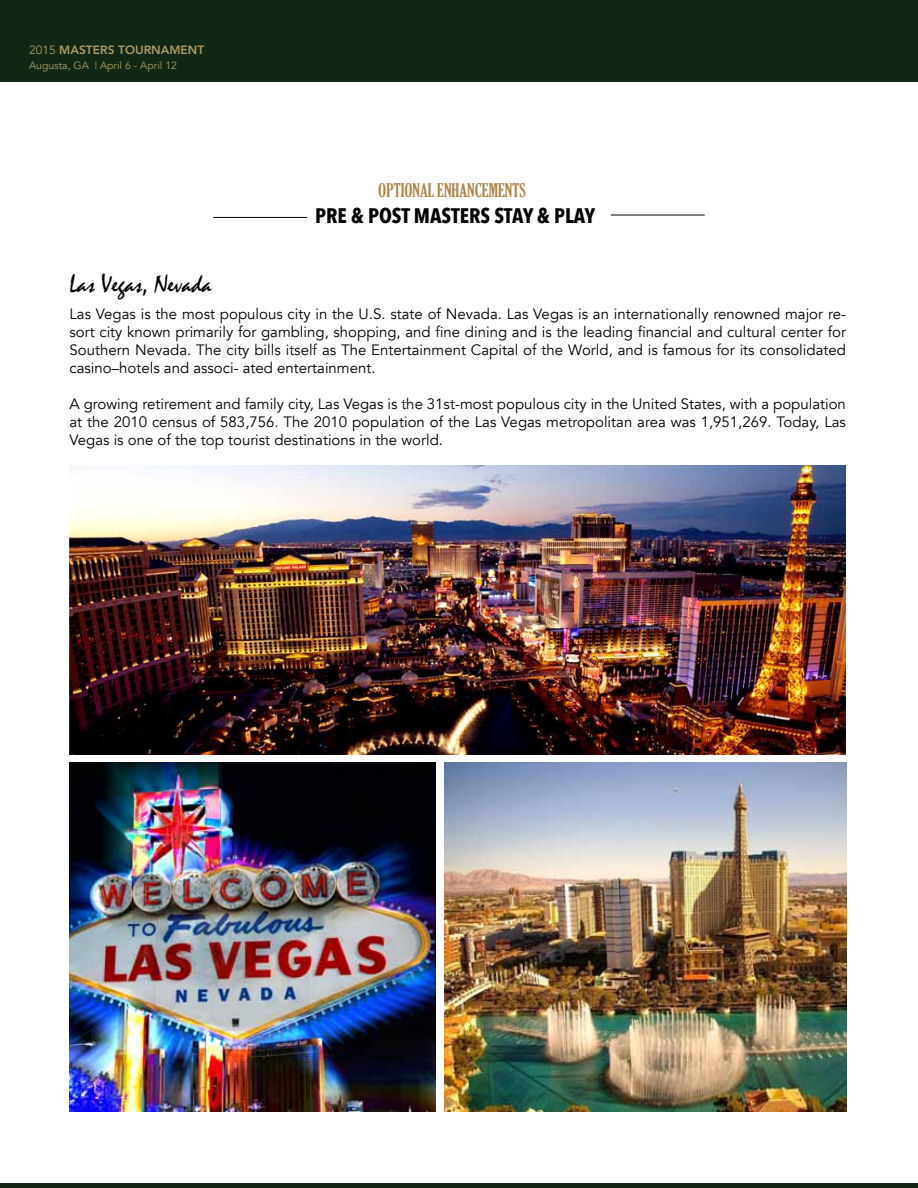
<style>
.page{position:relative;width:918px;height:1188px;background:#fff}
.page>*{position:absolute;margin:0;border:0;box-sizing:border-box;transform-origin:0 0}
.t1{font:25.5px "Mistral";color:#000}
.t2{font:700 21px "Avenir Next Condensed";color:#000}
.t3{font:extra-condensed 18px "Gloucester";color:#b0854b}
.t4{font:15px/18px "Avenir";color:#000;text-align:justify}
.t5{font:800 12px "Avenir";color:#ad9963}
.t6{font:10.5px "Avenir";color:#ad9963}
.s1{font-weight:400}
</style>
<div class="page">
<div style="left:0;top:1183px;width:918px;height:5px;background:#112816"></div>
<div style="left:0;top:0;width:918px;height:82px;background:#112816"></div>
<hr style="left:611px;top:215px;width:94px;height:1px;background:#000">
<hr style="left:213px;top:217px;width:94px;height:1px;background:#000">
<img style="left:69px;top:465px;width:777px;height:289px">
<img style="left:69px;top:763px;width:367px;height:349px">
<img style="left:445px;top:763px;width:401px;height:349px">
<p class="t5" style="left:29px;top:40px;width:177px"><span class="s1">2015</span> MASTERS TOURNAMENT</p>
<p class="t6" style="left:29px;top:59px;width:149px">Augusta, GA | April 6 - April 12</p>
<p class="t3" style="left:378px;top:181px;width:149px">OPTIONAL ENHANCEMENTS</p>
<h2 class="t2" style="left:315px;top:203px;width:282px">PRE &amp; POST MASTERS STAY &amp; PLAY</h2>
<h1 class="t1" style="left:69px;top:269px;width:144px">Las Vegas, Nevada</h1>
<p class="t4" style="left:69px;top:305px;width:778px">Las Vegas is the most populous city in the U.S. state of Nevada. Las Vegas is an internationally renowned major re&shy;sort city known primarily for gambling, shopping, and fine dining and is the leading financial and cultural center for Southern Nevada. The city bills itself as The Entertainment Capital of the World, and is famous for its consolidated casino–hotels and associ- ated entertainment.</p>
<p class="t4" style="left:69px;top:395px;width:778px">A growing retirement and family city, Las Vegas is the 31st-most populous city in the United States, with a population at the 2010 census of 583,756. The 2010 population of the Las Vegas metropolitan area was 1,951,269. Today, Las Vegas is one of the top tourist destinations in the world.</p>
</div>
